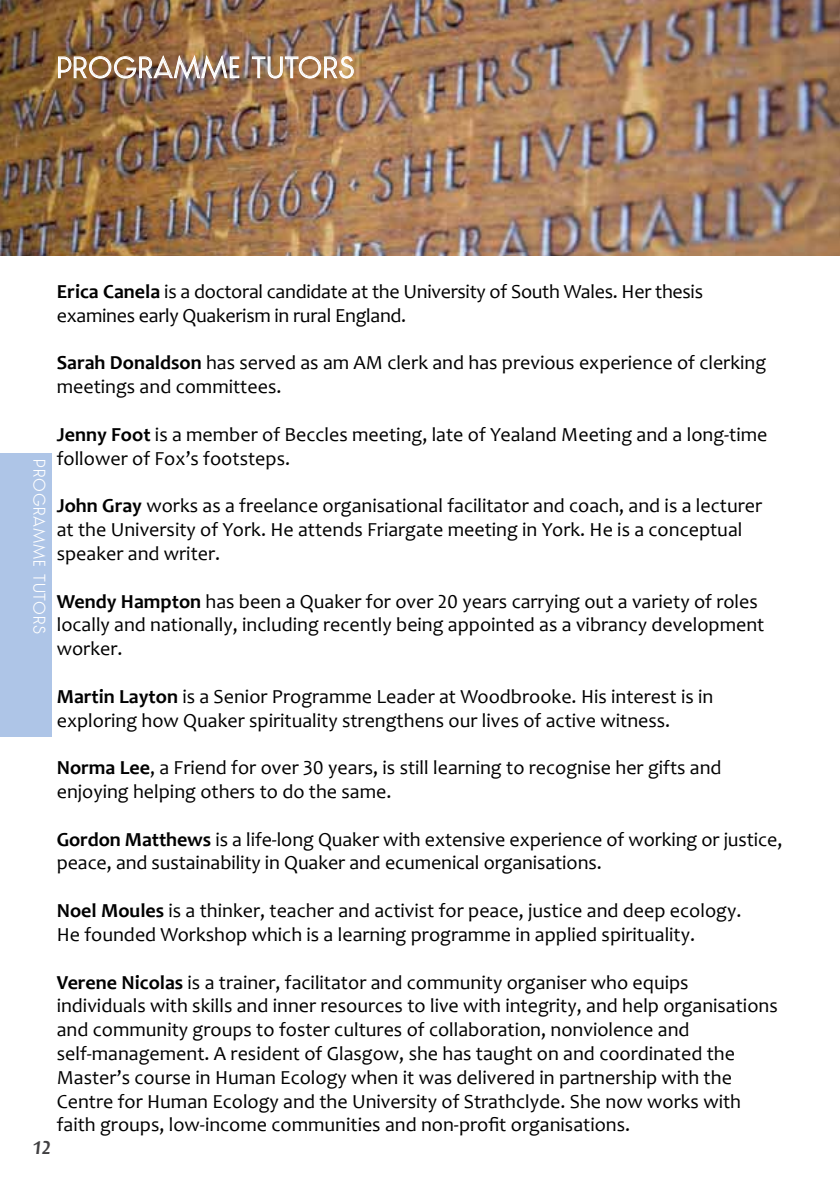
<style>
.page{position:relative;width:840px;height:1191px;background:#fff}
.page>*{position:absolute;margin:0;border:0;box-sizing:border-box;transform-origin:0 0}
.t1{font:300 28px "TJ Evolette A";letter-spacing:.03em;color:#fff}
.t2{font:20px/23.8px "Candara";color:#000}
.t3{font:italic 700 20px "Candara";color:#414042}
.t4{font:300 16px "TJ Evolette A";letter-spacing:.05em;color:#fff}
.s1{font-weight:700}
</style>
<div class="page">
<img style="left:0;top:0;width:839px;height:255px">
<img style="left:57px;top:53px;width:183px;height:28px">
<svg style="left:251px;top:56px;width:103px;height:23px;background:#b8997b"></svg>
<div style="left:0;top:454px;width:51px;height:283px;background:#aec5e7"></div>
<h1 class="t1" style="left:57px;top:51px;width:299px">PROGRAMME TUTORS</h1>
<p class="t4" style="left:49px;top:459px;width:176px;rotate:90deg">PROGRAMME TUTORS</p>
<p class="t2" style="left:57px;top:279px;width:647px"><span class="s1">Erica Canela</span> is a doctoral candidate at the University of South Wales. Her thesis examines early Quakerism in rural England.</p>
<p class="t2" style="left:57px;top:351px;width:710px"><span class="s1">Sarah Donaldson</span> has served as am AM clerk and has previous experience of clerking meetings and committees.</p>
<p class="t2" style="left:57px;top:422px;width:711px"><span class="s1">Jenny Foot</span> is a member of Beccles meeting, late of Yealand Meeting and a long-time follower of Fox’s footsteps.</p>
<p class="t2" style="left:57px;top:494px;width:706px"><span class="s1">John Gray</span> works as a freelance organisational facilitator and coach, and is a lecturer at the University of York. He attends Friargate meeting in York. He is a conceptual speaker and writer.</p>
<p class="t2" style="left:57px;top:589px;width:708px"><span class="s1">Wendy Hampton</span> has been a Quaker for over 20 years carrying out a variety of roles locally and nationally, including recently being appointed as a vibrancy development worker.</p>
<p class="t2" style="left:57px;top:684px;width:657px"><span class="s1">Martin Layton</span> is a Senior Programme Leader at Woodbrooke. His interest is in exploring how Quaker spirituality strengthens our lives of active witness.</p>
<p class="t2" style="left:57px;top:755px;width:666px"><span class="s1">Norma Lee</span>, a Friend for over 30 years, is still learning to recognise her gifts and enjoying helping others to do the same.</p>
<p class="t2" style="left:57px;top:827px;width:726px"><span class="s1">Gordon Matthews</span> is a life-long Quaker with extensive experience of working or justice, peace, and sustainability in Quaker and ecumenical organisations.</p>
<p class="t2" style="left:57px;top:898px;width:685px"><span class="s1">Noel Moules</span> is a thinker, teacher and activist for peace, justice and deep ecology.<br>He founded Workshop which is a learning programme in applied spirituality.</p>
<p class="t2" style="left:57px;top:970px;width:722px"><span class="s1">Verene Nicolas</span> is a trainer, facilitator and community organiser who equips individuals with skills and inner resources to live with integrity, and help organisations and community groups to foster cultures of collaboration, nonviolence and self-management. A resident of Glasgow, she has taught on and coordinated the Master’s course in Human Ecology when it was delivered in partnership with the Centre for Human Ecology and the University of Strathclyde. She now works with faith groups, low-income communities and non-profit organisations.</p>
<p class="t3" style="left:32px;top:1135px;width:21px">12</p>
</div>
